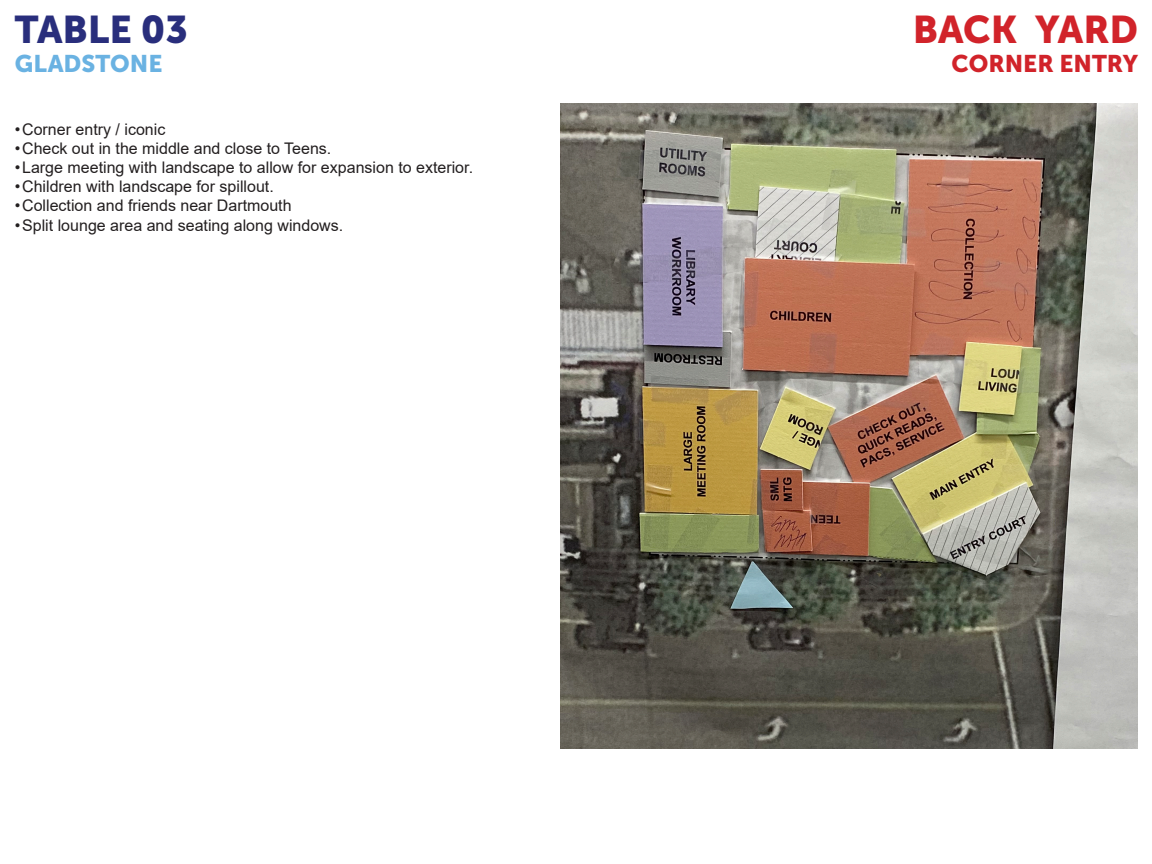
<style>
.page{position:relative;width:1152px;height:864px;background:#fff}
.page>*{position:absolute;margin:0;border:0;box-sizing:border-box;transform-origin:0 0}
.t1{font:38.4px "Museo Sans 900";color:#d1232a}
.t2{font:38.4px "Museo Sans 900";color:#292e7c}
.t3{font:24px "Museo Sans 900";color:#d1232a}
.t4{font:24px "Museo Sans 900";color:#6ab2e2}
.t5{font:16px "Arial";color:#231f20}
</style>
<div class="page">
<img style="left:561px;top:104px;width:577px;height:645px">
<p class="t2" style="left:15px;top:8px;width:175px">TABLE 03</p>
<p class="t4" style="left:15px;top:50px;width:149px">GLADSTONE</p>
<p class="t5" style="left:15px;top:118px;width:152px">•Corner entry / iconic</p>
<p class="t5" style="left:15px;top:137px;width:318px">•Check out in the middle and close to Teens.</p>
<p class="t5" style="left:15px;top:156px;width:460px">•Large meeting with landscape to allow for expansion to exterior.</p>
<p class="t5" style="left:15px;top:175px;width:260px">•Children with landscape for spillout.</p>
<p class="t5" style="left:15px;top:195px;width:278px">•Collection and friends near Dartmouth</p>
<p class="t5" style="left:15px;top:214px;width:330px">•Split lounge area and seating along windows.</p>
<p class="t1" style="left:913px;top:8px;width:227px">BACK YARD</p>
<p class="t3" style="left:952px;top:50px;width:188px">CORNER ENTRY</p>
</div>
